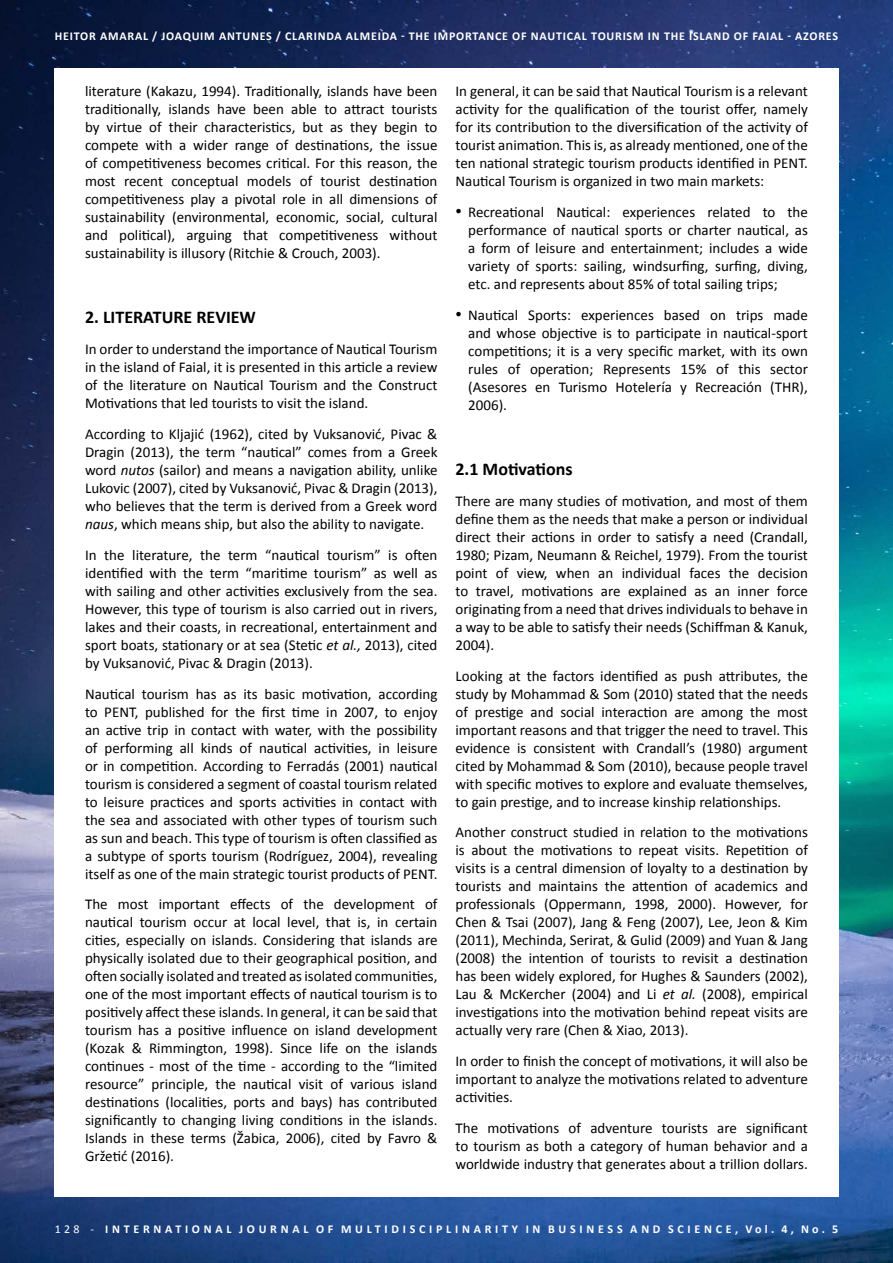
<style>
.page{position:relative;width:893px;height:1263px;background:#fff}
.page>*{position:absolute;margin:0;border:0;box-sizing:border-box;transform-origin:0 0}
.Tex_príspevku{font:700 18px "Calibri";color:#000}
.Tex_príspevku-2{font:15px/18px "Calibri";color:#000;text-align:justify}
.t1{font:700 12px "Calibri";letter-spacing:.065em;color:#fff}
.t2{font:700 12px "Calibri";letter-spacing:.31em;color:#fff}
.s1{font-style:italic}
.s2{font-family:"Times New Roman";font-size:18px}
.s3{font-weight:400}
</style>
<div class="page">
<img style="left:0;top:0;width:893px;height:1263px">
<div style="left:54px;top:68px;width:785px;height:1129px;background:#fff"></div>
<p class="t1" style="left:55px;top:28px;width:785px">HEITOR AMARAL / JOAQUIM ANTUNES / CLARINDA ALMEIDA - THE IMPORTANCE OF NAUTICAL TOURISM IN THE ISLAND OF FAIAL - AZORES</p>
<p class="Tex_príspevku-2" style="left:85px;top:82px;width:354px">literature (Kakazu, 1994). Traditionally, islands have been traditionally, islands have been able to attract tourists by virtue of their characteristics, but as they begin to compete with a wider range of destinations, the issue of competitiveness becomes critical. For this reason, the most recent conceptual models of tourist destination competitiveness play a pivotal role in all dimensions of sustainability (environmental, economic, social, cultural and political), arguing that competitiveness without sustainability is illusory (Ritchie &amp; Crouch, 2003).</p>
<p class="Tex_príspevku" style="left:85px;top:306px;width:172px">2. LITERATURE REVIEW</p>
<p class="Tex_príspevku-2" style="left:85px;top:340px;width:354px">In order to understand the importance of Nautical Tourism in the island of Faial, it is presented in this article a review of the literature on Nautical Tourism and the Construct Motivations that led tourists to visit the island.</p>
<p class="Tex_príspevku-2" style="left:85px;top:425px;width:354px">According to Kljajić (1962), cited by Vuksanović, Pivac &amp; Dragin (2013), the term “nautical” comes from a Greek word <span class="s1">nutos</span> (sailor) and means a navigation ability, unlike Lukovic (2007), cited by Vuksanović, Pivac &amp; Dragin (2013), who believes that the term is derived from a Greek word <span class="s1">naus</span>, which means ship, but also the ability to navigate.</p>
<p class="Tex_príspevku-2" style="left:85px;top:546px;width:354px">In the literature, the term “nautical tourism” is often identified with the term “maritime tourism” as well as with sailing and other activities exclusively from the sea.<br>However, this type of tourism is also carried out in rivers, lakes and their coasts, in recreational, entertainment and sport boats, stationary or at sea (Stetic <span class="s1">et al.,</span> 2013), cited by Vuksanović, Pivac &amp; Dragin (2013).</p>
<p class="Tex_príspevku-2" style="left:85px;top:684px;width:354px">Nautical tourism has as its basic motivation, according to PENT, published for the first time in 2007, to enjoy an active trip in contact with water, with the possibility of performing all kinds of nautical activities, in leisure or in competition. According to Ferradás (2001) nautical tourism is considered a segment of coastal tourism related to leisure practices and sports activities in contact with the sea and associated with other types of tourism such as sun and beach. This type of tourism is often classified as a subtype of sports tourism (Rodríguez, 2004), revealing itself as one of the main strategic tourist products of PENT.</p>
<p class="Tex_príspevku-2" style="left:85px;top:895px;width:354px">The most important effects of the development of nautical tourism occur at local level, that is, in certain cities, especially on islands. Considering that islands are physically isolated due to their geographical position, and often socially isolated and treated as isolated communities, one of the most important effects of nautical tourism is to positively affect these islands. In general, it can be said that tourism has a positive influence on island development (Kozak &amp; Rimmington, 1998). Since life on the islands continues - most of the time - according to the “limited resource” principle, the nautical visit of various island destinations (localities, ports and bays) has contributed significantly to changing living conditions in the islands.<br>Islands in these terms (Žabica, 2006), cited by Favro &amp; Gržetić (2016).</p>
<p class="Tex_príspevku-2" style="left:455px;top:82px;width:354px">In general, it can be said that Nautical Tourism is a relevant activity for the qualification of the tourist offer, namely for its contribution to the diversification of the activity of tourist animation. This is, as already mentioned, one of the ten national strategic tourism products identified in PENT.<br>Nautical Tourism is organized in two main markets:</p>
<p class="Tex_príspevku-2" style="left:468px;top:203px;width:341px;text-indent:-13px"><span class="s2">•</span> Recreational Nautical: experiences related to the performance of nautical sports or charter nautical, as a form of leisure and entertainment; includes a wide variety of sports: sailing, windsurfing, surfing, diving, etc. and represents about 85% of total sailing trips;</p>
<p class="Tex_príspevku-2" style="left:468px;top:306px;width:341px;text-indent:-13px"><span class="s2">•</span> Nautical Sports: experiences based on trips made and whose objective is to participate in nautical-sport competitions; it is a very specific market, with its own rules of operation; Represents 15% of this sector (Asesores en Turismo Hotelería y Recreación (THR), 2006).</p>
<p class="Tex_príspevku" style="left:455px;top:457px;width:119px">2.1 Motivations</p>
<p class="Tex_príspevku-2" style="left:455px;top:492px;width:354px">There are many studies of motivation, and most of them define them as the needs that make a person or individual direct their actions in order to satisfy a need (Crandall, 1980; Pizam, Neumann &amp; Reichel, 1979). From the tourist point of view, when an individual faces the decision to travel, motivations are explained as an inner force originating from a need that drives individuals to behave in a way to be able to satisfy their needs (Schiffman &amp; Kanuk, 2004).</p>
<p class="Tex_príspevku-2" style="left:455px;top:666px;width:354px">Looking at the factors identified as push attributes, the study by Mohammad &amp; Som (2010) stated that the needs of prestige and social interaction are among the most important reasons and that trigger the need to travel. This evidence is consistent with Crandall’s (1980) argument cited by Mohammad &amp; Som (2010), because people travel with specific motives to explore and evaluate themselves, to gain prestige, and to increase kinship relationships.</p>
<p class="Tex_príspevku-2" style="left:455px;top:823px;width:354px">Another construct studied in relation to the motivations is about the motivations to repeat visits. Repetition of visits is a central dimension of loyalty to a destination by tourists and maintains the attention of academics and professionals (Oppermann, 1998, 2000). However, for Chen &amp; Tsai (2007), Jang &amp; Feng (2007), Lee, Jeon &amp; Kim (2011), Mechinda, Serirat, &amp; Gulid (2009) and Yuan &amp; Jang (2008) the intention of tourists to revisit a destination has been widely explored, for Hughes &amp; Saunders (2002), Lau &amp; McKercher (2004) and Li <span class="s1">et al.</span> (2008), empirical investigations into the motivation behind repeat visits are actually very rare (Chen &amp; Xiao, 2013).</p>
<p class="Tex_príspevku-2" style="left:455px;top:1052px;width:354px">In order to finish the concept of motivations, it will also be important to analyze the motivations related to adventure activities.</p>
<p class="Tex_príspevku-2" style="left:455px;top:1119px;width:354px">The motivations of adventure tourists are significant to tourism as both a category of human behavior and a worldwide industry that generates about a trillion dollars.</p>
<p class="t2" style="left:55px;top:1222px;width:785px"><span class="s3">128 -</span> INTERNATIONAL JOURNAL OF MULTIDISCIPLINARITY IN BUSINESS AND SCIENCE, Vol. 4, No. 5</p>
</div>
